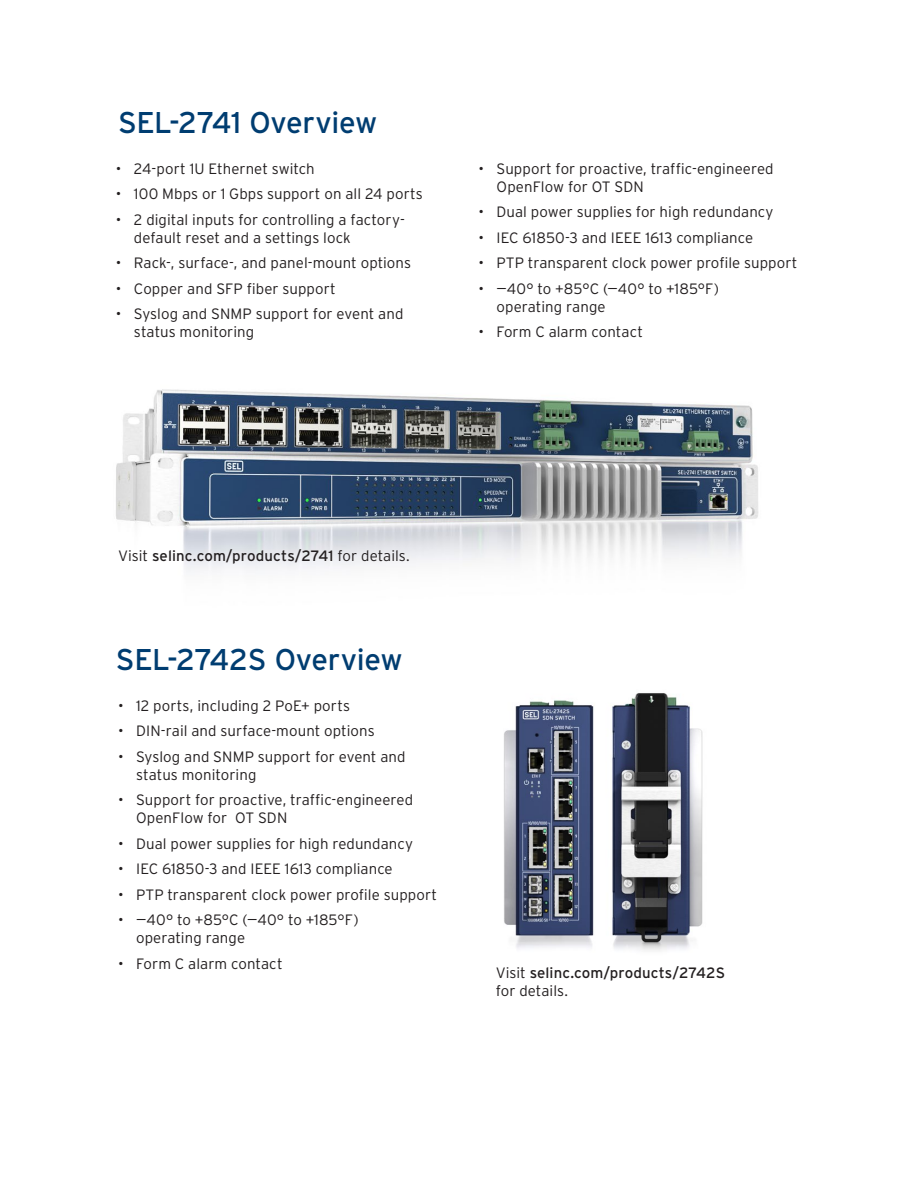
<style>
.page{position:relative;width:918px;height:1188px;background:#fff}
.page>*{position:absolute;margin:0;border:0;box-sizing:border-box;transform-origin:0 0}
.Heading___h1{font:30px "Interstate Poly";letter-spacing:-.01em;color:#003d71}
.t1{font:300 15px/18px "Interstate Poly";letter-spacing:.005em;color:#231f20}
.Body_Copy___p{font:15px/18px "Interstate Poly";letter-spacing:.005em;color:#231f20}
.s1{font-weight:300}
</style>
<div class="page">
<img style="left:116px;top:389px;width:643px;height:183px">
<img style="left:504px;top:700px;width:90px;height:249px">
<img style="left:612px;top:693px;width:91px;height:258px">
<p class="Heading___h1" style="left:118px;top:101px;width:261px">SEL-2741 Overview</p>
<p class="t1" style="left:116px;top:159px;width:200px">• 24-port 1U Ethernet switch</p>
<p class="t1" style="left:116px;top:184px;width:308px">• 100 Mbps or 1 Gbps support on all 24 ports</p>
<p class="t1" style="left:134px;top:210px;width:272px;text-indent:-18px">• 2 digital inputs for controlling a factory&shy;default reset and a settings lock</p>
<p class="t1" style="left:116px;top:253px;width:297px">• Rack-, surface-, and panel-mount options</p>
<p class="t1" style="left:116px;top:279px;width:221px">• Copper and SFP fiber support</p>
<p class="t1" style="left:134px;top:304px;width:271px;text-indent:-18px">• Syslog and SNMP support for event and status monitoring</p>
<p class="t1" style="left:497px;top:159px;width:279px;text-indent:-18px">• Support for proactive, traffic-engineered<br>OpenFlow for OT SDN</p>
<p class="t1" style="left:479px;top:202px;width:297px">• Dual power supplies for high redundancy</p>
<p class="t1" style="left:479px;top:228px;width:276px">• IEC 61850-3 and IEEE 1613 compliance</p>
<p class="t1" style="left:479px;top:253px;width:320px">• PTP transparent clock power profile support</p>
<p class="t1" style="left:497px;top:279px;width:224px;text-indent:-18px">• –40° to +85°C (–40° to +185°F) operating range</p>
<p class="t1" style="left:479px;top:322px;width:166px">• Form C alarm contact</p>
<p class="Body_Copy___p" style="left:118px;top:547px;width:293px"><span class="s1">Visit</span> selinc.com/products/2741 <span class="s1">for details.</span></p>
<p class="Heading___h1" style="left:116px;top:638px;width:288px">SEL-2742S Overview</p>
<p class="t1" style="left:118px;top:696px;width:233px">• 12 ports, including 2 PoE+ ports</p>
<p class="t1" style="left:118px;top:721px;width:258px">• DIN-rail and surface-mount options</p>
<p class="t1" style="left:136px;top:747px;width:271px;text-indent:-18px">• Syslog and SNMP support for event and status monitoring</p>
<p class="t1" style="left:136px;top:790px;width:279px;text-indent:-18px">• Support for proactive, traffic-engineered<br>OpenFlow for OT SDN</p>
<p class="t1" style="left:118px;top:834px;width:297px">• Dual power supplies for high redundancy</p>
<p class="t1" style="left:118px;top:859px;width:276px">• IEC 61850-3 and IEEE 1613 compliance</p>
<p class="t1" style="left:118px;top:885px;width:320px">• PTP transparent clock power profile support</p>
<p class="t1" style="left:136px;top:910px;width:224px;text-indent:-18px">• –40° to +85°C (–40° to +185°F) operating range</p>
<p class="t1" style="left:118px;top:954px;width:166px">• Form C alarm contact</p>
<p class="Body_Copy___p" style="left:496px;top:963px;width:231px"><span class="s1">Visit</span> selinc.com/products/2742S <span class="s1">for details.</span></p>
</div>
